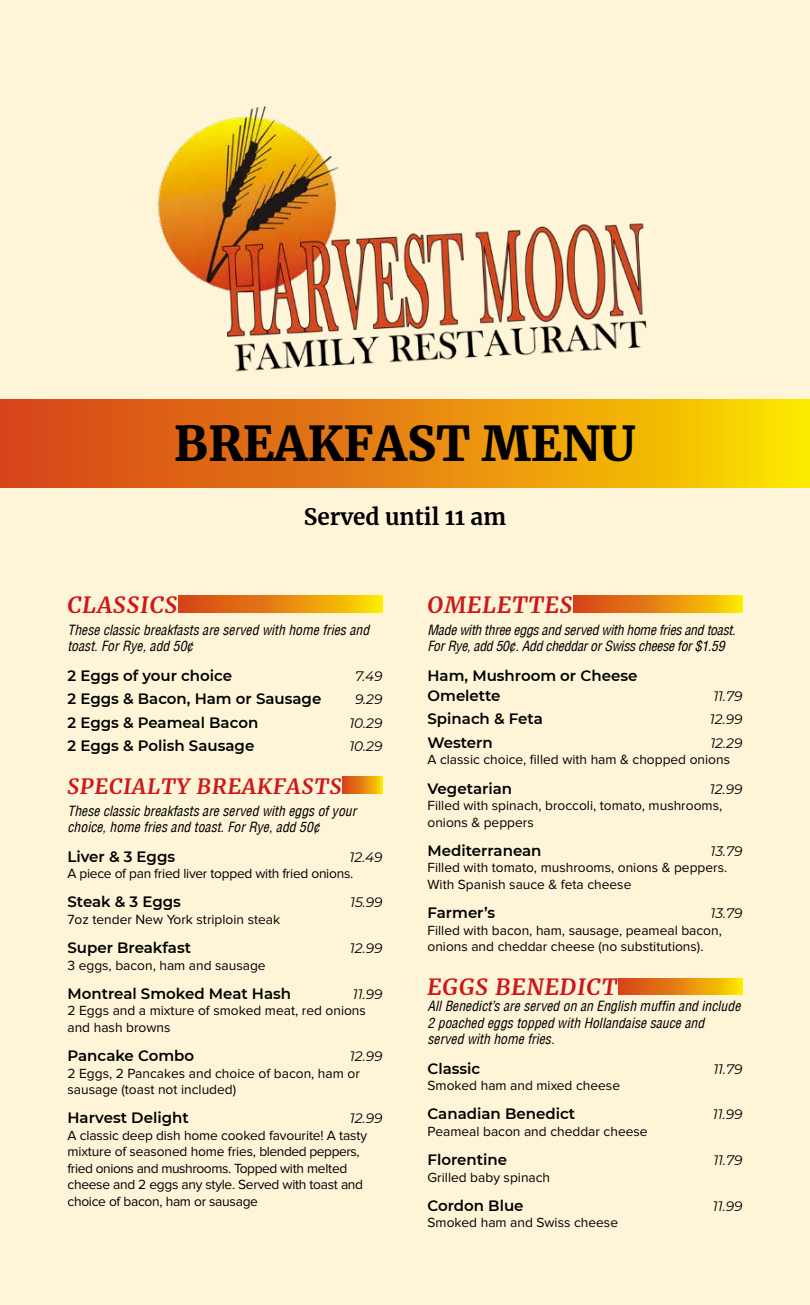
<style>
.page{position:relative;width:810px;height:1305px;background:#fef3d1}
.page>*{position:absolute;margin:0;border:0;box-sizing:border-box;transform-origin:0 0}
.t1{font:900 47.5px "Merriweather";color:#000}
.t2{font:italic 700 22.5px "Merriweather";letter-spacing:.05em;color:#cd1719}
.t3{font:700 22.5px "Merriweather";color:#000}
.t4{font:italic 700 21.25px "Merriweather";letter-spacing:.05em;color:#cd1719}
.t5{font:600 15px/20px "Montserrat";color:#000}
.t6{font:13.75px/16.5px "Proxima Nova";color:#000}
.t7{font:italic condensed 13.75px/16.5px "Helvetica LT";color:#000}
.t8{font:13.75px/16.5px "Proxima Nova";letter-spacing:-.02em;color:#000}
.t9{font:italic 13.75px "Montserrat";color:#000}
.t10{font:italic condensed 13.75px/16.5px "Helvetica LT";letter-spacing:-.02em;color:#000}
</style>
<div class="page">
<div style="left:0;top:400px;width:810px;height:87px;background:linear-gradient(to right,#d53c1d,#fbdb00)"></div>
<div style="left:573px;top:596px;width:169px;height:17px;background:linear-gradient(to right,#d4391d,#fbdc00)"></div>
<svg style="left:618px;top:978px;width:124px;height:17px;background:#e78a0e"></svg>
<div style="left:178px;top:596px;width:204px;height:17px;background:linear-gradient(to right,#d4391d,#fbdc00)"></div>
<svg style="left:343px;top:777px;width:40px;height:17px"></svg>
<img style="left:157px;top:106px;width:490px;height:266px">
<h1 class="t1" style="left:174px;top:411px;width:463px">BREAKFAST MENU</h1>
<h2 class="t3" style="left:304px;top:502px;width:204px">Served until 11 am</h2>
<h2 class="t2" style="left:68px;top:589px;width:111px">CLASSICS</h2>
<p class="t7" style="left:68px;top:621px;width:303px">These classic breakfasts are served with home fries and toast. For Rye, add 50¢</p>
<p class="t5" style="left:68px;top:665px;width:166px">2 Eggs of your choice</p>
<p class="t9" style="left:355px;top:666px;width:29px">7.49</p>
<p class="t5" style="left:68px;top:688px;width:255px">2 Eggs &amp; Bacon, Ham or Sausage</p>
<p class="t9" style="left:355px;top:690px;width:29px">9.29</p>
<p class="t5" style="left:68px;top:712px;width:192px">2 Eggs &amp; Peameal Bacon</p>
<p class="t9" style="left:349px;top:713px;width:35px">10.29</p>
<p class="t5" style="left:68px;top:735px;width:188px">2 Eggs &amp; Polish Sausage</p>
<p class="t9" style="left:349px;top:737px;width:35px">10.29</p>
<h3 class="t4" style="left:68px;top:771px;width:276px">SPECIALTY BREAKFASTS</h3>
<p class="t7" style="left:68px;top:803px;width:290px">These classic breakfasts are served with eggs of your choice, home fries and toast. For Rye, add 50¢</p>
<p class="t5" style="left:68px;top:846px;width:109px">Liver &amp; 3 Eggs</p>
<p class="t9" style="left:350px;top:847px;width:34px">12.49</p>
<p class="t8" style="left:68px;top:866px;width:287px">A piece of pan fried liver topped with fried onions.</p>
<p class="t5" style="left:68px;top:891px;width:115px">Steak &amp; 3 Eggs</p>
<p class="t9" style="left:350px;top:893px;width:34px">15.99</p>
<p class="t6" style="left:68px;top:911px;width:214px">7oz tender New York striploin steak</p>
<p class="t5" style="left:68px;top:937px;width:125px">Super Breakfast</p>
<p class="t9" style="left:350px;top:939px;width:34px">12.99</p>
<p class="t6" style="left:68px;top:957px;width:200px">3 eggs, bacon, ham and sausage</p>
<p class="t5" style="left:68px;top:983px;width:225px">Montreal Smoked Meat Hash</p>
<p class="t9" style="left:353px;top:985px;width:31px">11.99</p>
<p class="t6" style="left:68px;top:1003px;width:300px">2 Eggs and a mixture of smoked meat, red onions and hash browns</p>
<p class="t5" style="left:68px;top:1045px;width:128px">Pancake Combo</p>
<p class="t9" style="left:350px;top:1047px;width:34px">12.99</p>
<p class="t6" style="left:68px;top:1065px;width:294px">2 Eggs, 2 Pancakes and choice of bacon, ham or sausage (toast not included)</p>
<p class="t5" style="left:68px;top:1107px;width:123px">Harvest Delight</p>
<p class="t9" style="left:350px;top:1109px;width:34px">12.99</p>
<p class="t8" style="left:68px;top:1127px;width:301px">A classic deep dish home cooked favourite! A tasty mixture of seasoned home fries, blended peppers, fried onions and mushrooms. Topped with melted cheese and 2 eggs any style. Served with toast and choice of bacon, ham or sausage</p>
<h2 class="t2" style="left:428px;top:589px;width:146px">OMELETTES</h2>
<p class="t10" style="left:428px;top:621px;width:309px">Made with three eggs and served with home fries and toast.<br>For Rye, add 50¢. Add cheddar or Swiss cheese for $1.59</p>
<p class="t5" style="left:428px;top:665px;width:211px">Ham, Mushroom or Cheese<br>Omelette</p>
<p class="t9" style="left:713px;top:686px;width:31px">11.79</p>
<p class="t5" style="left:428px;top:708px;width:117px">Spinach &amp; Feta</p>
<p class="t9" style="left:710px;top:710px;width:34px">12.99</p>
<p class="t5" style="left:428px;top:732px;width:67px">Western</p>
<p class="t9" style="left:710px;top:733px;width:34px">12.29</p>
<p class="t6" style="left:428px;top:752px;width:304px">A classic choice, filled with ham &amp; chopped onions</p>
<p class="t5" style="left:428px;top:778px;width:86px">Vegetarian</p>
<p class="t9" style="left:710px;top:779px;width:34px">12.99</p>
<p class="t6" style="left:428px;top:797px;width:296px">Filled with spinach, broccoli, tomato, mushrooms, onions &amp; peppers</p>
<p class="t5" style="left:428px;top:840px;width:116px">Mediterranean</p>
<p class="t9" style="left:711px;top:841px;width:33px">13.79</p>
<p class="t6" style="left:428px;top:860px;width:301px">Filled with tomato, mushrooms, onions &amp; peppers.<br>With Spanish sauce &amp; feta cheese</p>
<p class="t5" style="left:428px;top:902px;width:69px">Farmer’s</p>
<p class="t9" style="left:711px;top:904px;width:33px">13.79</p>
<p class="t6" style="left:428px;top:922px;width:296px">Filled with bacon, ham, sausage, peameal bacon, onions and cheddar cheese (no substitutions).</p>
<h2 class="t2" style="left:428px;top:971px;width:191px">EGGS BENEDICT</h2>
<p class="t7" style="left:428px;top:998px;width:314px">All Benedict’s are served on an English muffin and include<br>2 poached eggs topped with Hollandaise sauce and served with home fries.</p>
<p class="t5" style="left:428px;top:1058px;width:54px">Classic</p>
<p class="t9" style="left:713px;top:1059px;width:31px">11.79</p>
<p class="t6" style="left:428px;top:1078px;width:194px">Smoked ham and mixed cheese</p>
<p class="t5" style="left:428px;top:1103px;width:149px">Canadian Benedict</p>
<p class="t9" style="left:713px;top:1105px;width:31px">11.99</p>
<p class="t6" style="left:428px;top:1123px;width:222px">Peameal bacon and cheddar cheese</p>
<p class="t5" style="left:428px;top:1149px;width:81px">Florentine</p>
<p class="t9" style="left:713px;top:1151px;width:31px">11.79</p>
<p class="t6" style="left:428px;top:1169px;width:124px">Grilled baby spinach</p>
<p class="t5" style="left:428px;top:1195px;width:98px">Cordon Blue</p>
<p class="t9" style="left:713px;top:1197px;width:31px">11.99</p>
<p class="t6" style="left:428px;top:1215px;width:192px">Smoked ham and Swiss cheese</p>
</div>
